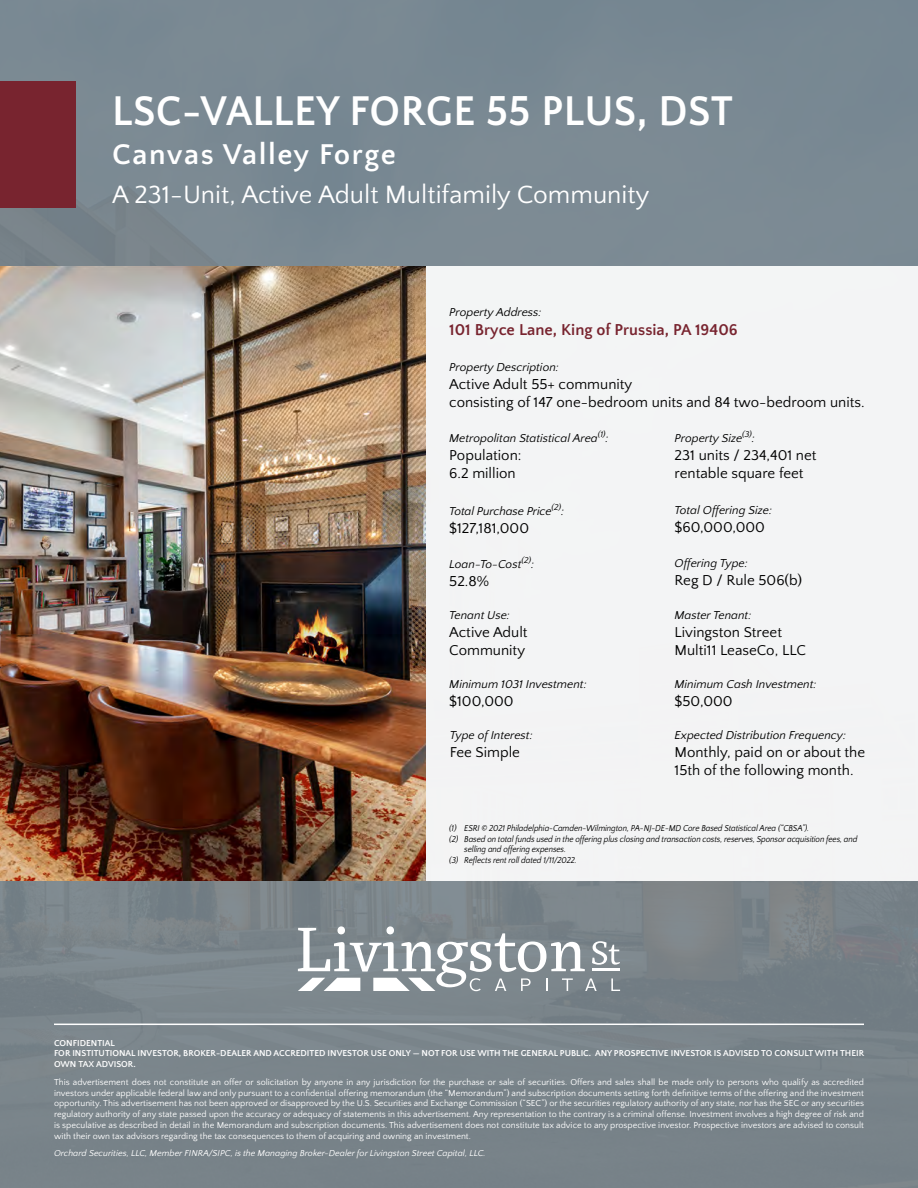
<style>
.page{position:relative;width:918px;height:1188px;background:#79858d}
.page>*{position:absolute;margin:0;border:0;box-sizing:border-box;transform-origin:0 0}
.t1{font:700 43.5px "Quattrocento Sans";letter-spacing:.01em;color:#fff;scale:.95 1}
.t2{font:700 30px "Quattrocento Sans";letter-spacing:.05em;color:#fff}
.t3{font:26.25px "Quattrocento Sans";color:#fff}
.t4{font:700 16.5px "Quattrocento Sans";color:#78242f}
.t5{font:15px/18px "Quattrocento Sans";color:#000}
.t6{font:italic 12px "Quattrocento Sans";color:#000}
.t7{font:9px/10.8px "Quattrocento Sans";color:#fff;text-align:justify}
.t8{font:italic 9px "Quattrocento Sans";letter-spacing:-.01em;color:#000;scale:.9 1}
.t9{font:700 9px/10.8px "Quattrocento Sans";color:#fff}
.t10{font:italic 9px "Quattrocento Sans";color:#fff}
</style>
<div class="page">
<img style="left:0;top:266px;width:426px;height:615px">
<div style="left:426px;top:266px;width:492px;height:615px;background:#f3f4f5"></div>
<div style="left:0;top:81px;width:76px;height:127px;background:#78242f"></div>
<hr style="left:54px;top:1024px;width:810px;height:1px;background:#fff">
<svg style="left:298px;top:926px;width:322px;height:65px"></svg>
<hr style="left:592px;top:969px;width:28px;height:2px;background:#fff">
<h1 class="t1" style="left:112px;top:88px;width:655px">LSC-VALLEY FORGE 55 PLUS, DST</h1>
<h2 class="t2" style="left:112px;top:138px;width:285px">Canvas Valley Forge</h2>
<h3 class="t3" style="left:112px;top:181px;width:539px">A 231-Unit, Active Adult Multifamily Community</h3>
<h3 class="t6" style="left:449px;top:306px;width:94px">Property Address:</h3>
<h3 class="t4" style="left:449px;top:321px;width:290px">101 Bryce Lane, King of Prussia, PA 19406</h3>
<h3 class="t6" style="left:449px;top:361px;width:111px">Property Description:</h3>
<h3 class="t5" style="left:449px;top:375px;width:417px">Active Adult 55+ community<br>consisting of 147 one-bedroom units and 84 two-bedroom units.</h3>
<h3 class="t6" style="left:449px;top:432px;width:161px">Metropolitan Statistical Area<sup>(1)</sup>:</h3>
<h3 class="t5" style="left:449px;top:447px;width:74px">Population:<br>6.2 million</h3>
<h3 class="t6" style="left:449px;top:505px;width:116px">Total Purchase Price<sup>(2)</sup>:</h3>
<h3 class="t5" style="left:449px;top:520px;width:81px">$127,181,000</h3>
<h3 class="t6" style="left:449px;top:558px;width:86px">Loan-To-Cost<sup>(2)</sup>:</h3>
<h3 class="t5" style="left:449px;top:573px;width:41px">52.8%</h3>
<h3 class="t6" style="left:449px;top:609px;width:62px">Tenant Use:</h3>
<h3 class="t5" style="left:449px;top:624px;width:80px">Active Adult<br>Community</h3>
<h3 class="t6" style="left:449px;top:678px;width:139px">Minimum 1031 Investment:</h3>
<h3 class="t5" style="left:449px;top:693px;width:66px">$100,000</h3>
<h3 class="t6" style="left:450px;top:729px;width:84px">Type of Interest:</h3>
<h3 class="t5" style="left:450px;top:744px;width:72px">Fee Simple</h3>
<h3 class="t6" style="left:675px;top:432px;width:82px">Property Size<sup>(3)</sup>:</h3>
<h3 class="t5" style="left:675px;top:447px;width:143px">231 units / 234,401 net rentable square feet</h3>
<h3 class="t6" style="left:675px;top:504px;width:99px">Total Offering Size:</h3>
<h3 class="t5" style="left:675px;top:518px;width:92px">$60,000,000</h3>
<h3 class="t6" style="left:675px;top:557px;width:75px">Offering Type:</h3>
<h3 class="t5" style="left:675px;top:572px;width:129px">Reg D / Rule 506(b)</h3>
<h3 class="t6" style="left:675px;top:609px;width:78px">Master Tenant:</h3>
<h3 class="t5" style="left:675px;top:624px;width:133px">Livingston Street<br>Multi11 LeaseCo, LLC</h3>
<h3 class="t6" style="left:675px;top:678px;width:143px">Minimum Cash Investment:</h3>
<h3 class="t5" style="left:675px;top:693px;width:59px">$50,000</h3>
<h3 class="t6" style="left:675px;top:729px;width:173px">Expected Distribution Frequency:</h3>
<h3 class="t5" style="left:675px;top:744px;width:192px">Monthly, paid on or about the<br>15th of the following month.</h3>
<p class="t8" style="left:449px;top:823px;width:401px">(1) ESRI © 2021 Philadelphia-Camden-Wilmington, PA-NJ-DE-MD Core Based Statistical Area (“CBSA”).</p>
<p class="t8" style="left:449px;top:834px;width:455px">(2) Based on total funds used in the offering plus closing and transaction costs, reserves, Sponsor acquisition fees, and</p>
<p class="t8" style="left:464px;top:845px;width:115px">selling and offering expenses.</p>
<p class="t8" style="left:449px;top:855px;width:143px">(3) Reflects rent roll dated 1/11/2022.</p>
<p class="t9" style="left:54px;top:1038px;width:812px">CONFIDENTIAL<br>FOR INSTITUTIONAL INVESTOR, BROKER-DEALER AND ACCREDITED INVESTOR USE ONLY — NOT FOR USE WITH THE GENERAL PUBLIC. ANY PROSPECTIVE INVESTOR IS ADVISED TO CONSULT WITH THEIR<br>OWN TAX ADVISOR.</p>
<p class="t7" style="left:54px;top:1077px;width:812px">This advertisement does not constitute an offer or solicitation by anyone in any jurisdiction for the purchase or sale of securities. Offers and sales shall be made only to persons who qualify as accredited investors under applicable federal law and only pursuant to a confidential offering memorandum (the “Memorandum”) and subscription documents setting forth definitive terms of the offering and the investment opportunity. This advertisement has not been approved or disapproved by the U.S. Securities and Exchange Commission (“SEC”) or the securities regulatory authority of any state, nor has the SEC or any securities regulatory authority of any state passed upon the accuracy or adequacy of statements in this advertisement. Any representation to the contrary is a criminal offense. Investment involves a high degree of risk and is speculative as described in detail in the Memorandum and subscription documents. This advertisement does not constitute tax advice to any prospective investor. Prospective investors are advised to consult with their own tax advisors regarding the tax consequences to them of acquiring and owning an investment.</p>
<p class="t10" style="left:54px;top:1149px;width:433px">Orchard Securities, LLC, Member FINRA/SIPC, is the Managing Broker-Dealer for Livingston Street Capital, LLC.</p>
</div>
